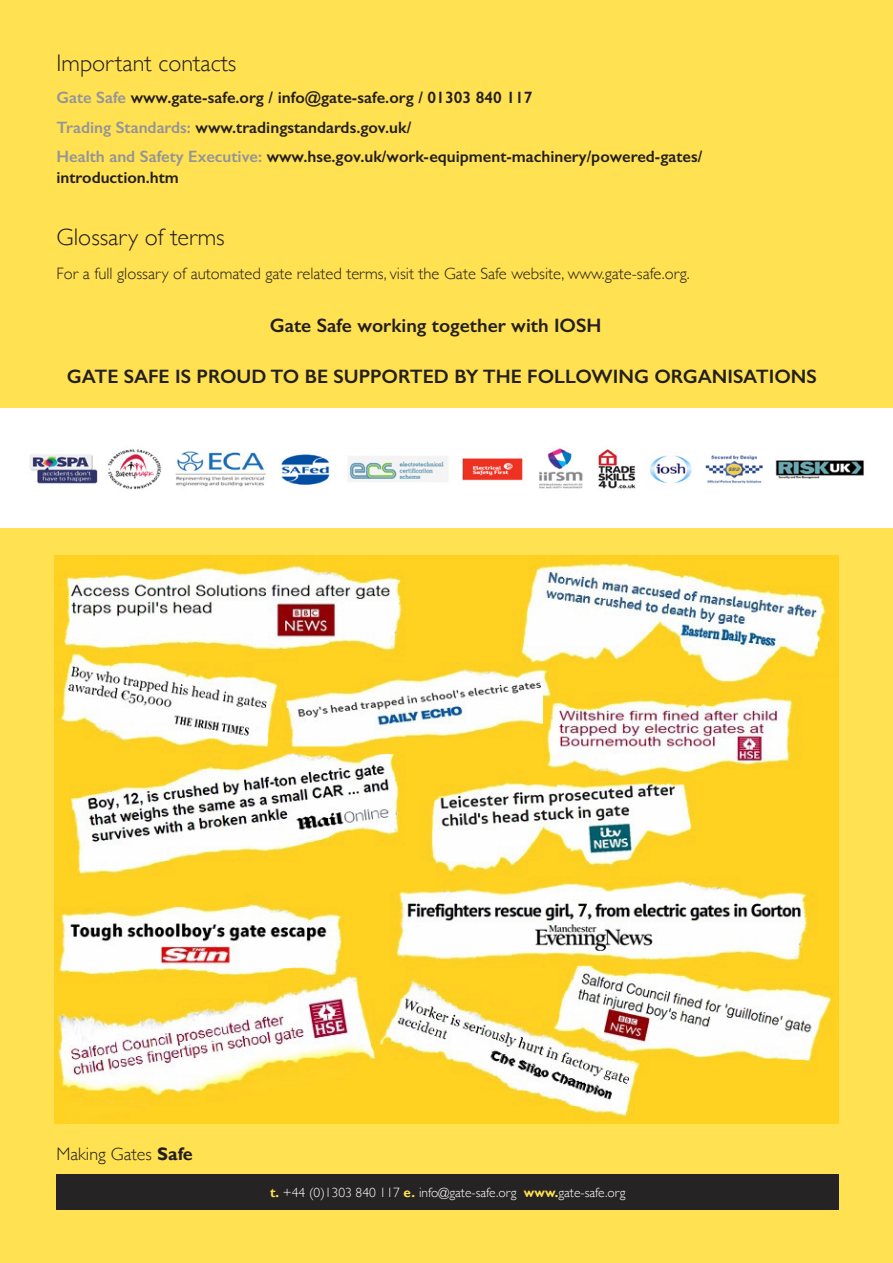
<style>
.page{position:relative;width:893px;height:1263px;background:#ffe152}
.page>*{position:absolute;margin:0;border:0;box-sizing:border-box;transform-origin:0 0}
.subhead{font:300 24px "Gill Sans";color:#231f20}
.body{font:600 19.5px "Gill Sans";color:#231f20}
.t1{font:300 18px "Gill Sans";color:#231f20}
.body-2{font:600 16.5px/21px "Gill Sans";color:#231f20}
.body-3{font:300 16.5px "Gill Sans";color:#231f20}
.t2{font:300 13.5px "Gill Sans";color:#fff}
.s1{color:#939598}
.s2{font-weight:700}
.s3{font-weight:700;color:#ffe152}
</style>
<div class="page">
<div style="left:57px;top:1175px;width:782px;height:35px;background:#262324"></div>
<div style="left:0;top:408px;width:893px;height:120px;background:#fff"></div>
<img style="left:30px;top:448px;width:834px;height:42px">
<img style="left:54px;top:556px;width:785px;height:568px">
<p class="subhead" style="left:57px;top:44px;width:181px">Important contacts</p>
<p class="body-2" style="left:57px;top:87px;width:478px"><span class="s1">Gate Safe</span> www.gate-safe.org / info@gate-safe.org / 01303 840 117</p>
<p class="body-2" style="left:57px;top:116px;width:356px"><span class="s1">Trading Standards:</span> www.tradingstandards.gov.uk/</p>
<p class="body-2" style="left:57px;top:146px;width:647px"><span class="s1">Health and Safety Executive:</span> www.hse.gov.uk/work-equipment-machinery/powered-gates/ introduction.htm</p>
<p class="subhead" style="left:57px;top:218px;width:170px">Glossary of terms</p>
<p class="body-3" style="left:57px;top:261px;width:635px">For a full glossary of automated gate related terms, visit the Gate Safe website, www.gate-safe.org.</p>
<p class="body" style="left:270px;top:314px;width:333px">Gate Safe working together with IOSH</p>
<p class="body" style="left:67px;top:365px;width:751px">GATE SAFE IS PROUD TO BE SUPPORTED BY THE FOLLOWING ORGANISATIONS</p>
<p class="t1" style="left:57px;top:1139px;width:138px">Making Gates <span class="s2">Safe</span></p>
<p class="t2" style="left:270px;top:1182px;width:357px"><span class="s3">t.</span> +44 (0)1303 840 117 <span class="s3">e.</span> info@gate-safe.org <span class="s3">www.</span>gate-safe.org</p>
</div>
